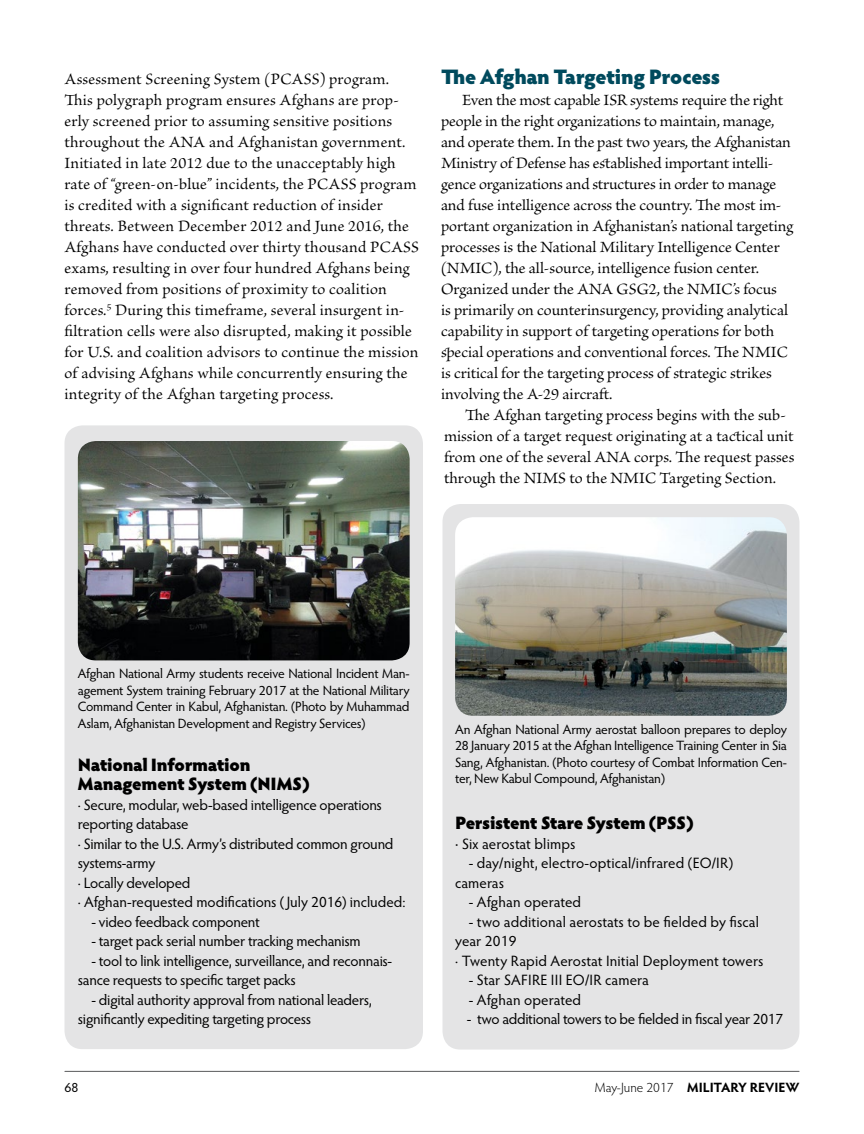
<style>
.page{position:relative;width:864px;height:1134px;background:#fff}
.page>*{position:absolute;margin:0;border:0;box-sizing:border-box;transform-origin:0 0}
.Subhead_New{font:900 21px "Hypatia Sans Pro";letter-spacing:-.025em;color:#004a5d}
.t1{font:900 18px/19.5px "Hypatia Sans Pro";letter-spacing:-.02em;color:#000}
.body{font:16.5px/21px "Brioso Pro";letter-spacing:.005em;color:#000}
.t2{font:15px/19.5px "Hypatia Sans Pro";letter-spacing:-.015em;color:#000}
.t3{font:15px/19.5px "Hypatia Sans Pro";letter-spacing:.005em;color:#000}
.cutline{font:13.5px/16.5px "Hypatia Sans Pro";letter-spacing:-.02em;color:#000;text-align:justify}
.t4{font:700 13.5px "Hypatia Sans Pro";letter-spacing:-.005em;color:#000}
.s1{font-size:16.5px}
.s2{font-weight:300}
</style>
<div class="page">
<hr style="left:65px;top:1071px;width:734px;height:1px;background:#58595b">
<div style="left:442px;top:504px;width:358px;height:546px;background:#e4e4e5;border-radius:18px"></div>
<div style="left:64px;top:425px;width:359px;height:624px;background:#e4e4e5;border-radius:18px"></div>
<img style="left:78px;top:441px;width:332px;height:219px">
<img style="left:455px;top:517px;width:332px;height:199px">
<p class="body" style="left:64px;top:69px;width:356px">Assessment Screening System (PCASS) program.<br>This polygraph program ensures Afghans are prop&shy;erly screened prior to assuming sensitive positions throughout the ANA and Afghanistan government.<br>Initiated in late 2012 due to the unacceptably high rate of “green-on-blue” incidents, the PCASS program is credited with a significant reduction of insider threats. Between December 2012 and June 2016, the Afghans have conducted over thirty thousand PCASS exams, resulting in over four hundred Afghans being removed from positions of proximity to coalition forces.<sup>5</sup> During this timeframe, several insurgent in&shy;filtration cells were also disrupted, making it possible for U.S. and coalition advisors to continue the mission of advising Afghans while concurrently ensuring the integrity of the Afghan targeting process.</p>
<p class="Subhead_New" style="left:441px;top:61px;width:281px">The Afghan Targeting Process</p>
<p class="body" style="left:441px;top:90px;width:354px;text-indent:21px">Even the most capable ISR systems require the right people in the right organizations to maintain, manage, and operate them. In the past two years, the Afghanistan Ministry of Defense has established important intelli&shy;gence organizations and structures in order to manage and fuse intelligence across the country. The most im&shy;portant organization in Afghanistan’s national targeting processes is the National Military Intelligence Center (NMIC), the all-source, intelligence fusion center.<br>Organized under the ANA GSG2, the NMIC’s focus<br>is primarily on counterinsurgency, providing analytical capability in support of targeting operations for both special operations and conventional forces. The NMIC is critical for the targeting process of strategic strikes involving the A-29 aircraft.</p>
<p class="body" style="left:444px;top:405px;width:352px;text-indent:21px">The Afghan targeting process begins with the sub&shy;mission of a target request originating at a tactical unit from one of the several ANA corps. The request passes through the NIMS to the NMIC Targeting Section.</p>
<p class="cutline" style="left:78px;top:665px;width:333px">Afghan National Army students receive National Incident Man&shy;agement System training February 2017 at the National Military Command Center in Kabul, Afghanistan. (Photo by Muhammad Aslam, Afghanistan Development and Registry Services)</p>
<p class="t1" style="left:78px;top:754px;width:233px">National Information<br>Management System (NIMS)</p>
<p class="t2" style="left:78px;top:794px;width:306px">· Secure, modular, web-based intelligence operations reporting database</p>
<p class="t2" style="left:78px;top:833px;width:317px">· Similar to the U.S. Army’s distributed common ground systems-army</p>
<p class="t2" style="left:78px;top:872px;width:114px">· Locally developed</p>
<p class="t2" style="left:78px;top:892px;width:329px">· Afghan-requested modifications ( July 2016) included:</p>
<p class="t2" style="left:91px;top:911px;width:170px">- video feedback component</p>
<p class="t2" style="left:91px;top:931px;width:271px">- target pack serial number tracking mechanism</p>
<p class="t2" style="left:78px;top:950px;width:316px;text-indent:14px">- tool to link intelligence, surveillance, and reconnais&shy;sance requests to specific target packs</p>
<p class="t2" style="left:78px;top:989px;width:295px;text-indent:14px">- digital authority approval from national leaders, significantly expediting targeting process</p>
<p class="cutline" style="left:455px;top:720px;width:333px">An Afghan National Army aerostat balloon prepares to deploy 28 January 2015 at the Afghan Intelligence Training Center in Sia Sang, Afghanistan. (Photo courtesy of Combat Information Cen&shy;ter, New Kabul Compound, Afghanistan)</p>
<p class="t1" style="left:455px;top:812px;width:240px">Persistent Stare System (PSS)</p>
<p class="t3" style="left:455px;top:833px;width:122px"><span class="s1">·</span> Six aerostat blimps</p>
<p class="t3" style="left:455px;top:853px;width:280px;text-indent:14px">- day/night, electro-optical/infrared (EO/IR) cameras</p>
<p class="t3" style="left:469px;top:892px;width:114px">- Afghan operated</p>
<p class="t3" style="left:455px;top:911px;width:305px;text-indent:14px">- two additional aerostats to be fielded by fiscal year 2019</p>
<p class="t3" style="left:455px;top:950px;width:310px">· Twenty Rapid Aerostat Initial Deployment towers</p>
<p class="t3" style="left:469px;top:970px;width:182px">- Star SAFIRE III EO/IR camera</p>
<p class="t3" style="left:469px;top:989px;width:114px">- Afghan operated</p>
<p class="t2" style="left:467px;top:1009px;width:318px">- two additional towers to be fielded in fiscal year 2017</p>
<p class="cutline" style="left:64px;top:1079px;width:15px">68</p>
<p class="t4" style="left:595px;top:1078px;width:206px"><span class="s2">May-June 2017</span> MILITARY REVIEW</p>
</div>
